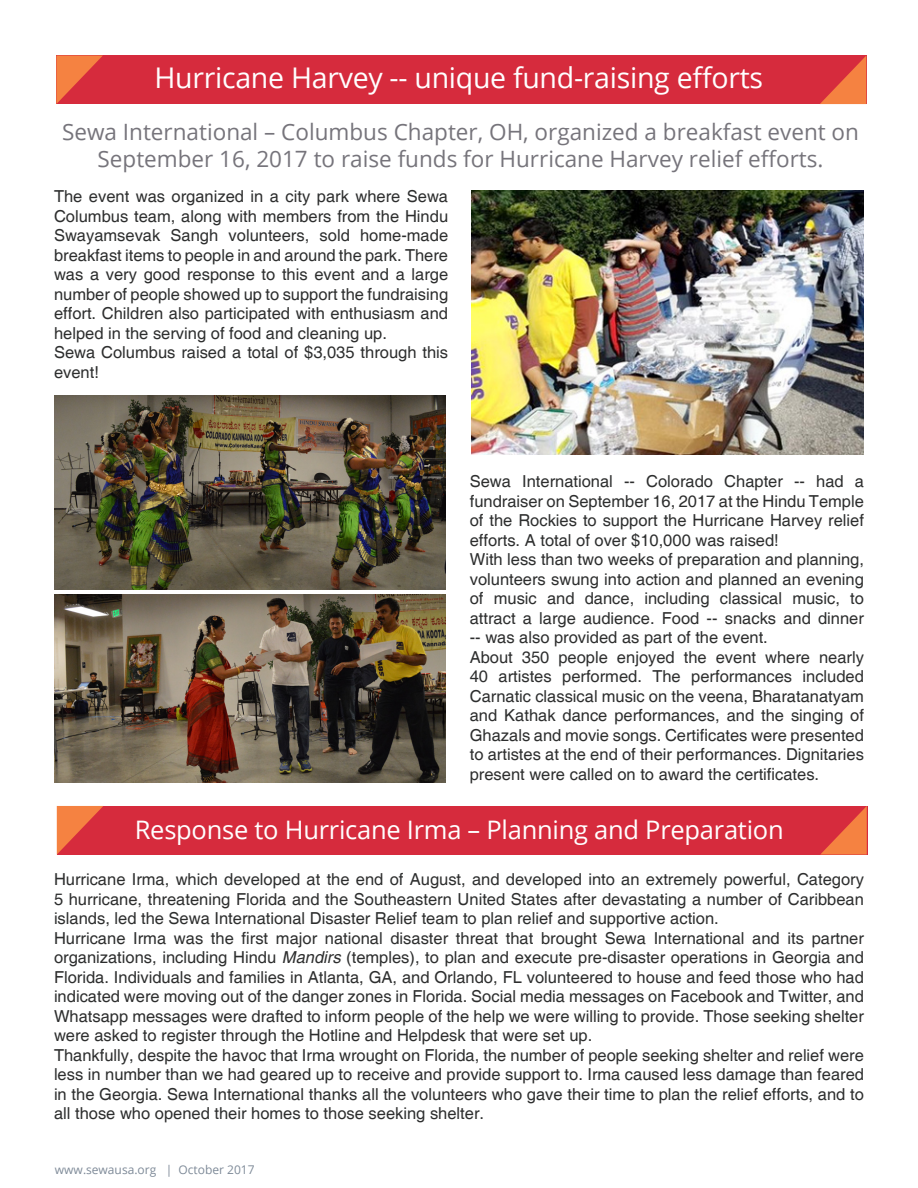
<style>
.page{position:relative;width:918px;height:1188px;background:#fff}
.page>*{position:absolute;margin:0;border:0;box-sizing:border-box;transform-origin:0 0}
.t1{font:28.5px "Open Sans";letter-spacing:-.01em;color:#fff}
.t2{font:25.5px "Open Sans";letter-spacing:-.01em;color:#fff}
.t3{font:22.5px/27px "Open Sans";color:#76747b;text-align:center}
.t4{font:16.5px/19.5px "Helvetica";color:#2d2e2e;text-align:justify}
.t5{font:12px "Open Sans";color:#7e8a98}
.s1{font-style:italic}
</style>
<div class="page">
<div style="left:56px;top:55px;width:811px;height:49px;background:#d62b3d"></div>
<svg style="left:56px;top:55px;width:47px;height:49px"></svg>
<svg style="left:820px;top:56px;width:46px;height:48px"></svg>
<div style="left:57px;top:806px;width:810px;height:49px;background:#d62b3d"></div>
<svg style="left:57px;top:806px;width:46px;height:48px"></svg>
<svg style="left:820px;top:806px;width:47px;height:49px"></svg>
<img style="left:472px;top:190px;width:391px;height:264px">
<img style="left:54px;top:396px;width:392px;height:193px">
<img style="left:54px;top:595px;width:392px;height:187px">
<p class="t1" style="left:155px;top:58px;width:610px">Hurricane Harvey -- unique fund-raising efforts</p>
<p class="t3" style="left:62px;top:118px;width:798px">Sewa International – Columbus Chapter, OH, organized a breakfast event on<br>September 16, 2017 to raise funds for Hurricane Harvey relief efforts.</p>
<p class="t4" style="left:54px;top:187px;width:396px">The event was organized in a city park where Sewa Columbus team, along with members from the Hindu Swayamsevak Sangh volunteers, sold home-made breakfast items to people in and around the park. There was a very good response to this event and a large number of people showed up to support the fundraising effort. Children also participated with enthusiasm and helped in the serving of food and cleaning up.</p>
<p class="t4" style="left:54px;top:343px;width:396px">Sewa Columbus raised a total of $3,035 through this event!</p>
<p class="t4" style="left:470px;top:472px;width:396px">Sewa International -- Colorado Chapter -- had a fundraiser on September 16, 2017 at the Hindu Temple of the Rockies to support the Hurricane Harvey relief efforts. A total of over $10,000 was raised!</p>
<p class="t4" style="left:470px;top:550px;width:396px">With less than two weeks of preparation and planning, volunteers swung into action and planned an evening of music and dance, including classical music, to attract a large audience. Food -- snacks and dinner -- was also provided as part of the event.</p>
<p class="t4" style="left:470px;top:648px;width:396px">About 350 people enjoyed the event where nearly 40 artistes performed. The performances included Carnatic classical music on the veena, Bharatanatyam and Kathak dance performances, and the singing of Ghazals and movie songs. Certificates were presented to artistes at the end of their performances. Dignitaries present were called on to award the certificates.</p>
<p class="t2" style="left:135px;top:812px;width:650px">Response to Hurricane Irma – Planning and Preparation</p>
<p class="t4" style="left:54px;top:870px;width:811px">Hurricane Irma, which developed at the end of August, and developed into an extremely powerful, Category 5 hurricane, threatening Florida and the Southeastern United States after devastating a number of Caribbean islands, led the Sewa International Disaster Relief team to plan relief and supportive action.</p>
<p class="t4" style="left:54px;top:929px;width:812px">Hurricane Irma was the first major national disaster threat that brought Sewa International and its partner organizations, including Hindu <span class="s1">Mandirs</span> (temples), to plan and execute pre-disaster operations in Georgia and Florida. Individuals and families in Atlanta, GA, and Orlando, FL volunteered to house and feed those who had indicated were moving out of the danger zones in Florida. Social media messages on Facebook and Twitter, and Whatsapp messages were drafted to inform people of the help we were willing to provide. Those seeking shelter were asked to register through the Hotline and Helpdesk that were set up.</p>
<p class="t4" style="left:54px;top:1046px;width:812px">Thankfully, despite the havoc that Irma wrought on Florida, the number of people seeking shelter and relief were less in number than we had geared up to receive and provide support to. Irma caused less damage than feared in the Georgia. Sewa International thanks all the volunteers who gave their time to plan the relief efforts, and to all those who opened their homes to those seeking shelter.</p>
<p class="t5" style="left:55px;top:1162px;width:201px">www.sewausa.org | October 2017</p>
</div>
